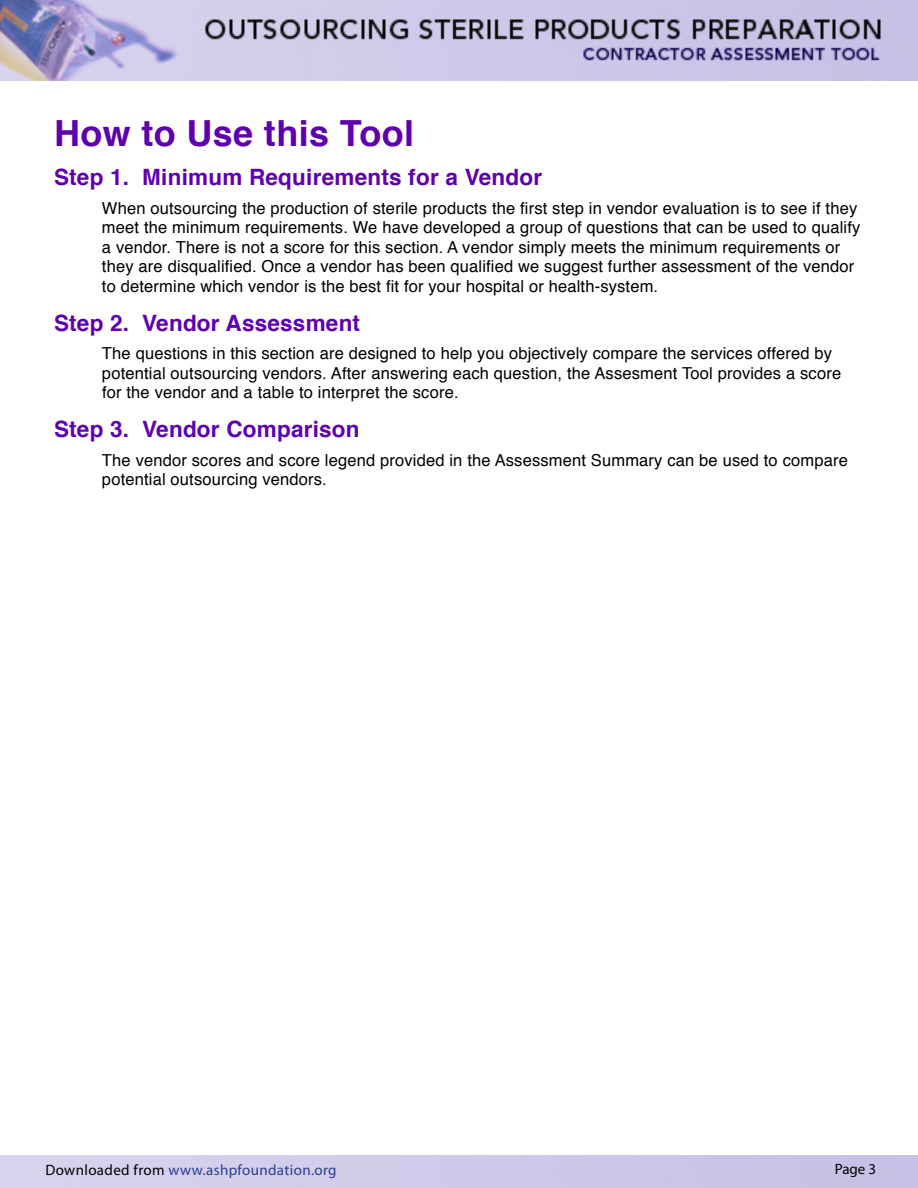
<style>
.page{position:relative;width:918px;height:1188px;background:#fff}
.page>*{position:absolute;margin:0;border:0;box-sizing:border-box;transform-origin:0 0}
.t1{font:700 36px "Helvetica";letter-spacing:.01em;color:#5f00ad}
.t2{font:700 22.5px "Helvetica";letter-spacing:.01em;color:#5f00ad}
.t3{font:16.5px/19.5px "Helvetica";letter-spacing:.01em;color:#000}
.t4{font:15px "Myriad Pro";letter-spacing:.025em;color:#25408f}
.t5{font:15px "Myriad Pro";color:#000}
.s1{color:#000}
</style>
<div class="page">
<img style="left:0;top:0;width:918px;height:81px">
<h1 class="t1" style="left:54px;top:104px;width:362px">How to Use this Tool</h1>
<h2 class="t2" style="left:54px;top:159px;width:490px">Step 1. Minimum Requirements for a Vendor</h2>
<p class="t3" style="left:102px;top:199px;width:760px">When outsourcing the production of sterile products the first step in vendor evaluation is to see if they meet the minimum requirements. We have developed a group of questions that can be used to qualify a vendor. There is not a score for this section. A vendor simply meets the minimum requirements or they are disqualified. Once a vendor has been qualified we suggest further assessment of the vendor to determine which vendor is the best fit for your hospital or health-system.</p>
<h2 class="t2" style="left:54px;top:304px;width:308px">Step 2. Vendor Assessment</h2>
<p class="t3" style="left:102px;top:344px;width:741px">The questions in this section are designed to help you objectively compare the services offered by potential outsourcing vendors. After answering each question, the Assesment Tool provides a score for the vendor and a table to interpret the score.</p>
<h2 class="t2" style="left:54px;top:411px;width:307px">Step 3. Vendor Comparison</h2>
<p class="t3" style="left:102px;top:451px;width:747px">The vendor scores and score legend provided in the Assessment Summary can be used to compare potential outsourcing vendors.</p>
<p class="t4" style="left:45px;top:1161px;width:293px"><span class="s1">Downloaded from</span> www.ashpfoundation.org</p>
<p class="t5" style="left:835px;top:1160px;width:43px">Page 3</p>
</div>
